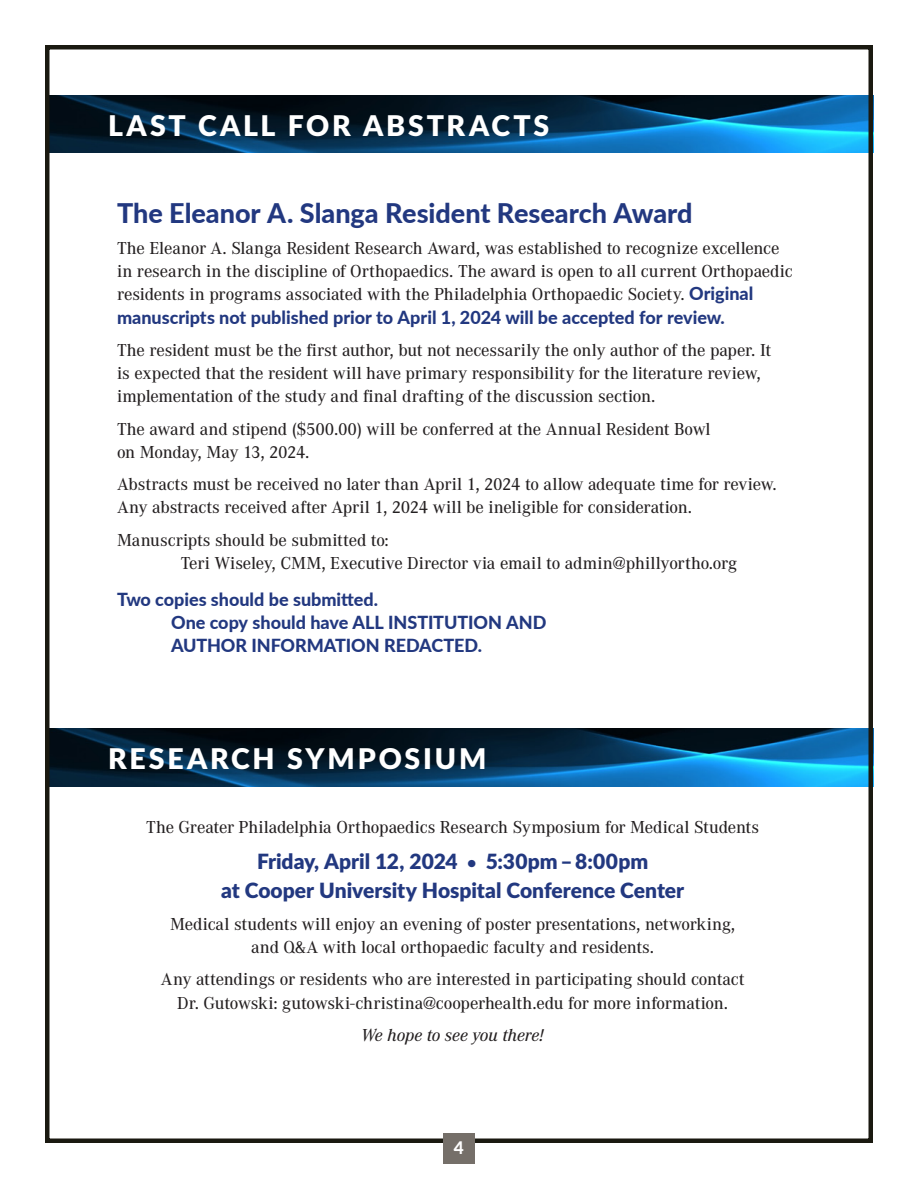
<style>
.page{position:relative;width:918px;height:1188px;background:#fff}
.page>*{position:absolute;margin:0;border:0;box-sizing:border-box;transform-origin:0 0}
.t1{font:900 28.5px "Lato";letter-spacing:.1em;color:#fff}
.t2{font:800 27px "Lato";color:#223880}
.t3{font:900 21px/28.5px "Lato";color:#223880;text-align:center}
.t4{font:500 18px/23.2px "Corporate A";letter-spacing:-.01em;color:#231f20}
.t5{font:800 18px/23.2px "Lato";color:#223880}
.t6{font:italic 500 18px "Corporate A";letter-spacing:-.005em;color:#231f20}
.t7{font:800 17.25px "Lato";color:#fff}
.s1{font-family:"Lato";font-weight:800;color:#223880}
.s2{font-size:15px}
</style>
<div class="page">
<img style="left:50px;top:95px;width:818px;height:58px">
<img style="left:50px;top:729px;width:818px;height:57px">
<div style="left:45px;top:45px;width:828px;height:1098px;border:4px solid #1a1910"></div>
<div style="left:443px;top:1133px;width:32px;height:30px;background:#756f69"></div>
<p class="t1" style="left:108px;top:104px;width:443px">LAST CALL FOR ABSTRACTS</p>
<p class="t2" style="left:117px;top:193px;width:577px">The Eleanor A. Slanga Resident Research Award</p>
<p class="t4" style="left:117px;top:236px;width:677px">The Eleanor A. Slanga Resident Research Award, was established to recognize excellence in research in the discipline of Orthopaedics. The award is open to all current Orthopaedic residents in programs associated with the Philadelphia Orthopaedic Society. <span class="s1">Original manuscripts not published prior to April 1, 2024 will be accepted for review.</span></p>
<p class="t4" style="left:117px;top:338px;width:656px">The resident must be the first author, but not necessarily the only author of the paper. It is expected that the resident will have primary responsibility for the literature review, implementation of the study and final drafting of the discussion section.</p>
<p class="t4" style="left:117px;top:416px;width:595px">The award and stipend ($500.00) will be conferred at the Annual Resident Bowl on Monday, May 13, 2024.</p>
<p class="t4" style="left:117px;top:472px;width:661px">Abstracts must be received no later than April 1, 2024 to allow adequate time for review.<br>Any abstracts received after April 1, 2024 will be ineligible for consideration.</p>
<p class="t4" style="left:117px;top:527px;width:273px">Manuscripts should be submitted to:</p>
<p class="t4" style="left:181px;top:551px;width:558px">Teri Wiseley, CMM, Executive Director via email to admin@phillyortho.org</p>
<p class="t5" style="left:171px;top:587px;width:377px;text-indent:-54px">Two copies should be submitted.<br>One copy should have ALL INSTITUTION AND<br>AUTHOR INFORMATION REDACTED.</p>
<p class="t1" style="left:108px;top:737px;width:380px">RESEARCH SYMPOSIUM</p>
<p class="t4" style="left:146px;top:815px;width:614px">The Greater Philadelphia Orthopaedics Research Symposium for Medical Students</p>
<p class="t3" style="left:221px;top:846px;width:465px">Friday, April 12, 2024 <span class="s2">•</span> 5:30pm – 8:00pm<br>at Cooper University Hospital Conference Center</p>
<p class="t4" style="left:170px;top:912px;width:567px;text-align:center">Medical students will enjoy an evening of poster presentations, networking, and Q&amp;A with local orthopaedic faculty and residents.</p>
<p class="t4" style="left:161px;top:967px;width:585px;text-align:center">Any attendings or residents who are interested in participating should contact<br>Dr. Gutowski: gutowski-christina@cooperhealth.edu for more information.</p>
<p class="t6" style="left:361px;top:1023px;width:184px">We hope to see you there!</p>
<p class="t7" style="left:454px;top:1135px;width:12px">4</p>
</div>
